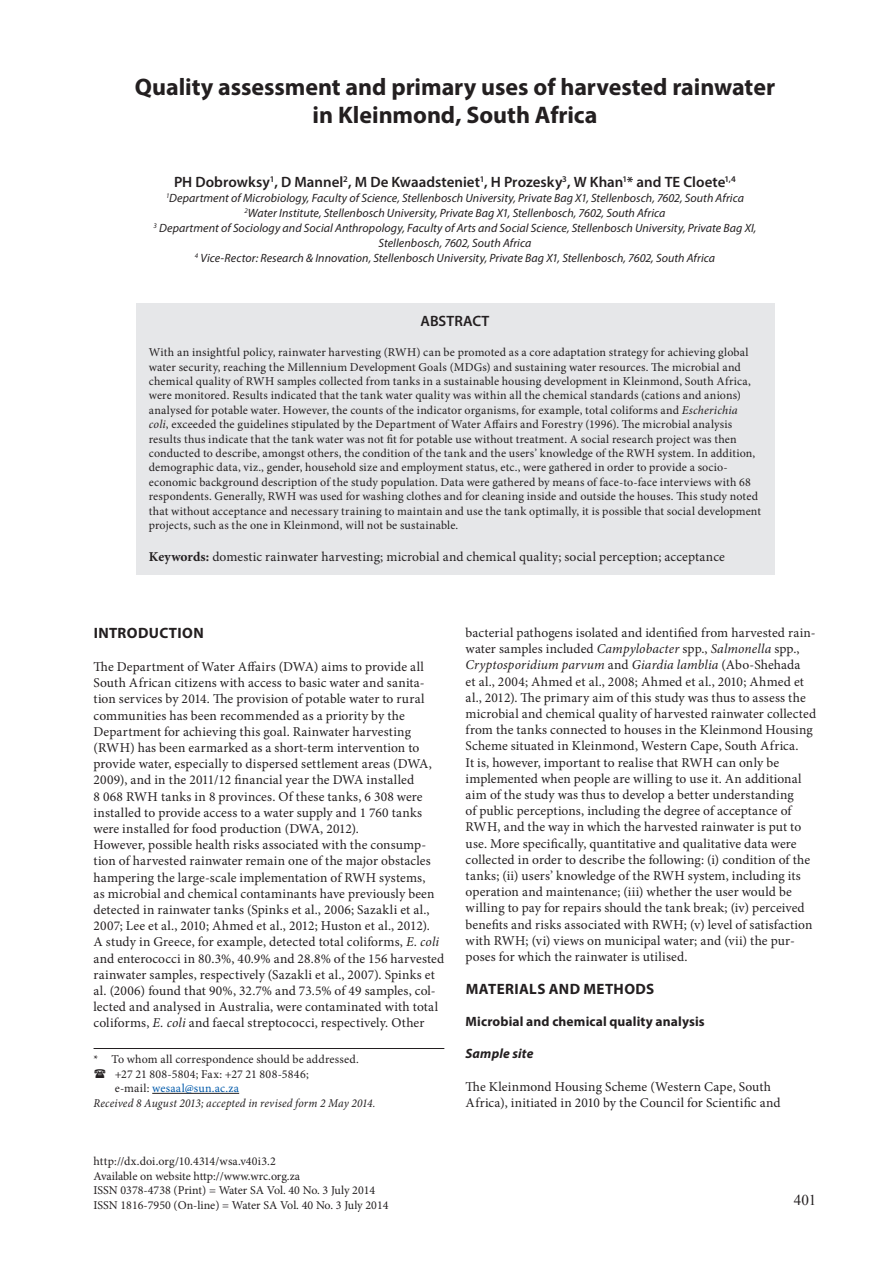
<style>
.page{position:relative;width:893px;height:1263px;background:#fff}
.page>*{position:absolute;margin:0;border:0;box-sizing:border-box;transform-origin:0 0}
.Headline{font:700 24px/28.8px "Myriad Pro";letter-spacing:-.005em;color:#231f20;text-align:center}
.Author{font:600 15px "Myriad Pro";letter-spacing:.005em;color:#231f20}
.Subhead_1{font:700 15px "Myriad Pro";letter-spacing:.025em;color:#231f20}
.t1{font:15px "Times New Roman";color:#231f20}
.Body_text_no_indent{font:13.5px/16.2px "Minion Pro";letter-spacing:.01em;color:#231f20}
.Keywords{font:13.5px "Minion Pro";letter-spacing:.01em;color:#231f20}
.Subhead_2{font:700 13.5px "Myriad Pro";letter-spacing:.01em;color:#231f20}
.Subhead_3{font:italic 700 13.5px "Myriad Pro";letter-spacing:.01em;color:#231f20}
.Abstract{font:12px/14.4px "Minion Pro";letter-spacing:.01em;color:#231f20}
.Address{font:italic 12px/15px "Myriad Pro";letter-spacing:.005em;color:#231f20;text-align:center}
.Body_text_2{font:12px "Minion Pro";letter-spacing:.01em;color:#231f20}
.Body_text_2-2{font:italic 12px "Minion Pro";letter-spacing:.015em;color:#231f20;scale:.95 1}
.Body_text_2-3{font:12px "Minion Pro";letter-spacing:.02em;color:#015aaa}
.s1{font-style:italic}
.s2{font-weight:700}
.s3{color:#231f20}
</style>
<div class="page">
<div style="left:136px;top:303px;width:638px;height:272px;background:#e6e7e9"></div>
<hr style="left:152px;top:1093px;width:87px;height:1px;background:#231f20">
<hr style="left:94px;top:1048px;width:350px;height:1px;background:#231f20">
<p class="Headline" style="left:135px;top:71px;width:642px">Quality assessment and primary uses of harvested rainwater in Kleinmond, South Africa</p>
<p class="Author" style="left:174px;top:172px;width:563px">PH Dobrowksy<sup>1</sup>, D Mannel<sup>2</sup>, M De Kwaadsteniet<sup>1</sup>, H Prozesky<sup>3</sup>, W Khan<sup>1</sup>* and TE Cloete<sup>1,4</sup></p>
<p class="Address" style="left:166px;top:190px;width:579px"><sup>1</sup>Department of Microbiology, Faculty of Science, Stellenbosch University, Private Bag X1, Stellenbosch, 7602, South Africa</p>
<p class="Address" style="left:244px;top:205px;width:422px"><sup>2</sup>Water Institute, Stellenbosch University, Private Bag X1, Stellenbosch, 7602, South Africa</p>
<p class="Address" style="left:153px;top:220px;width:604px"><sup>3</sup> Department of Sociology and Social Anthropology, Faculty of Arts and Social Science, Stellenbosch University, Private Bag XI,<br>Stellenbosch, 7602, South Africa</p>
<p class="Address" style="left:195px;top:250px;width:522px"><sup>4</sup> Vice-Rector: Research &amp; Innovation, Stellenbosch University, Private Bag X1, Stellenbosch, 7602, South Africa</p>
<p class="Author" style="left:420px;top:311px;width:70px">ABSTRACT</p>
<p class="Abstract" style="left:149px;top:345px;width:614px">With an insightful policy, rainwater harvesting (RWH) can be promoted as a core adaptation strategy for achieving global water security, reaching the Millennium Development Goals (MDGs) and sustaining water resources. The microbial and chemical quality of RWH samples collected from tanks in a sustainable housing development in Kleinmond, South Africa, were monitored. Results indicated that the tank water quality was within all the chemical standards (cations and anions) analysed for potable water. However, the counts of the indicator organisms, for example, total coliforms and <span class="s1">Escherichia<br>coli</span>, exceeded the guidelines stipulated by the Department of Water Affairs and Forestry (1996). The microbial analysis results thus indicate that the tank water was not fit for potable use without treatment. A social research project was then conducted to describe, amongst others, the condition of the tank and the users’ knowledge of the RWH system. In addition, demographic data, viz., gender, household size and employment status, etc., were gathered in order to provide a socio&shy;economic background description of the study population. Data were gathered by means of face-to-face interviews with 68 respondents. Generally, RWH was used for washing clothes and for cleaning inside and outside the houses. This study noted that without acceptance and necessary training to maintain and use the tank optimally, it is possible that social development projects, such as the one in Kleinmond, will not be sustainable.</p>
<p class="Keywords" style="left:149px;top:548px;width:578px"><span class="s2">Keywords:</span> domestic rainwater harvesting; microbial and chemical quality; social perception; acceptance</p>
<p class="Subhead_1" style="left:94px;top:624px;width:112px">INTRODUCTION</p>
<p class="Body_text_no_indent" style="left:94px;top:658px;width:340px">The Department of Water Affairs (DWA) aims to provide all South African citizens with access to basic water and sanita&shy;tion services by 2014. The provision of potable water to rural communities has been recommended as a priority by the Department for achieving this goal. Rainwater harvesting (RWH) has been earmarked as a short-term intervention to provide water, especially to dispersed settlement areas (DWA, 2009), and in the 2011/12 financial year the DWA installed<br>8 068 RWH tanks in 8 provinces. Of these tanks, 6 308 were installed to provide access to a water supply and 1 760 tanks were installed for food production (DWA, 2012).</p>
<p class="Body_text_no_indent" style="left:94px;top:837px;width:352px">However, possible health risks associated with the consump&shy;tion of harvested rainwater remain one of the major obstacles hampering the large-scale implementation of RWH systems,<br>as microbial and chemical contaminants have previously been detected in rainwater tanks (Spinks et al., 2006; Sazakli et al., 2007; Lee et al., 2010; Ahmed et al., 2012; Huston et al., 2012).<br>A study in Greece, for example, detected total coliforms, <span class="s1">E. coli </span>and enterococci in 80.3%, 40.9% and 28.8% of the 156 harvested rainwater samples, respectively (Sazakli et al., 2007). Spinks et al. (2006) found that 90%, 32.7% and 73.5% of 49 samples, col&shy;lected and analysed in Australia, were contaminated with total coliforms, <span class="s1">E. coli</span> and faecal streptococci, respectively. Other</p>
<p class="Body_text_2" style="left:94px;top:1051px;width:267px">* To whom all correspondence should be addressed.</p>
<p class="Body_text_2" style="left:115px;top:1066px;width:195px">+27 21 808-5804; Fax: +27 21 808-5846;</p>
<p class="Body_text_2-3" style="left:115px;top:1080px;width:126px"><span class="s3">e-mail:</span> wesaal@sun.ac.za</p>
<p class="Body_text_2-2" style="left:94px;top:1094px;width:298px">Received 8 August 2013; accepted in revised form 2 May 2014.</p>
<p class="Body_text_no_indent" style="left:466px;top:625px;width:352px">bacterial pathogens isolated and identified from harvested rain&shy;water samples included <span class="s1">Campylobacter</span> spp., <span class="s1">Salmonella</span> spp., <span class="s1">Cryptosporidium parvum</span> and <span class="s1">Giardia lamblia</span> (Abo-Shehada<br>et al., 2004; Ahmed et al., 2008; Ahmed et al., 2010; Ahmed et al., 2012). The primary aim of this study was thus to assess the microbial and chemical quality of harvested rainwater collected from the tanks connected to houses in the Kleinmond Housing Scheme situated in Kleinmond, Western Cape, South Africa.</p>
<p class="Body_text_no_indent" style="left:466px;top:754px;width:348px">It is, however, important to realise that RWH can only be implemented when people are willing to use it. An additional aim of the study was thus to develop a better understanding<br>of public perceptions, including the degree of acceptance of RWH, and the way in which the harvested rainwater is put to use. More specifically, quantitative and qualitative data were collected in order to describe the following: (i) condition of the tanks; (ii) users’ knowledge of the RWH system, including its operation and maintenance; (iii) whether the user would be willing to pay for repairs should the tank break; (iv) perceived benefits and risks associated with RWH; (v) level of satisfaction with RWH; (vi) views on municipal water; and (vii) the pur&shy;poses for which the rainwater is utilised.</p>
<p class="Subhead_1" style="left:466px;top:979px;width:190px">MATERIALS AND METHODS</p>
<p class="Subhead_2" style="left:466px;top:1012px;width:241px">Microbial and chemical quality analysis</p>
<p class="Subhead_3" style="left:466px;top:1045px;width:69px">Sample site</p>
<p class="Body_text_no_indent" style="left:466px;top:1078px;width:316px">The Kleinmond Housing Scheme (Western Cape, South<br>Africa), initiated in 2010 by the Council for Scientific and</p>
<p class="Body_text_2" style="left:94px;top:1153px;width:184px">http://dx.doi.org/10.4314/wsa.v40i3.2</p>
<p class="Abstract" style="left:94px;top:1169px;width:208px">Available on website http://www.wrc.org.za</p>
<p class="Abstract" style="left:94px;top:1183px;width:283px">ISSN 0378-4738 (Print) = Water SA Vol. 40 No. 3 July 2014</p>
<p class="Abstract" style="left:94px;top:1197px;width:297px">ISSN 1816-7950 (On-line) = Water SA Vol. 40 No. 3 July 2014</p>
<p class="t1" style="left:794px;top:1190px;width:24px">401</p>
</div>
